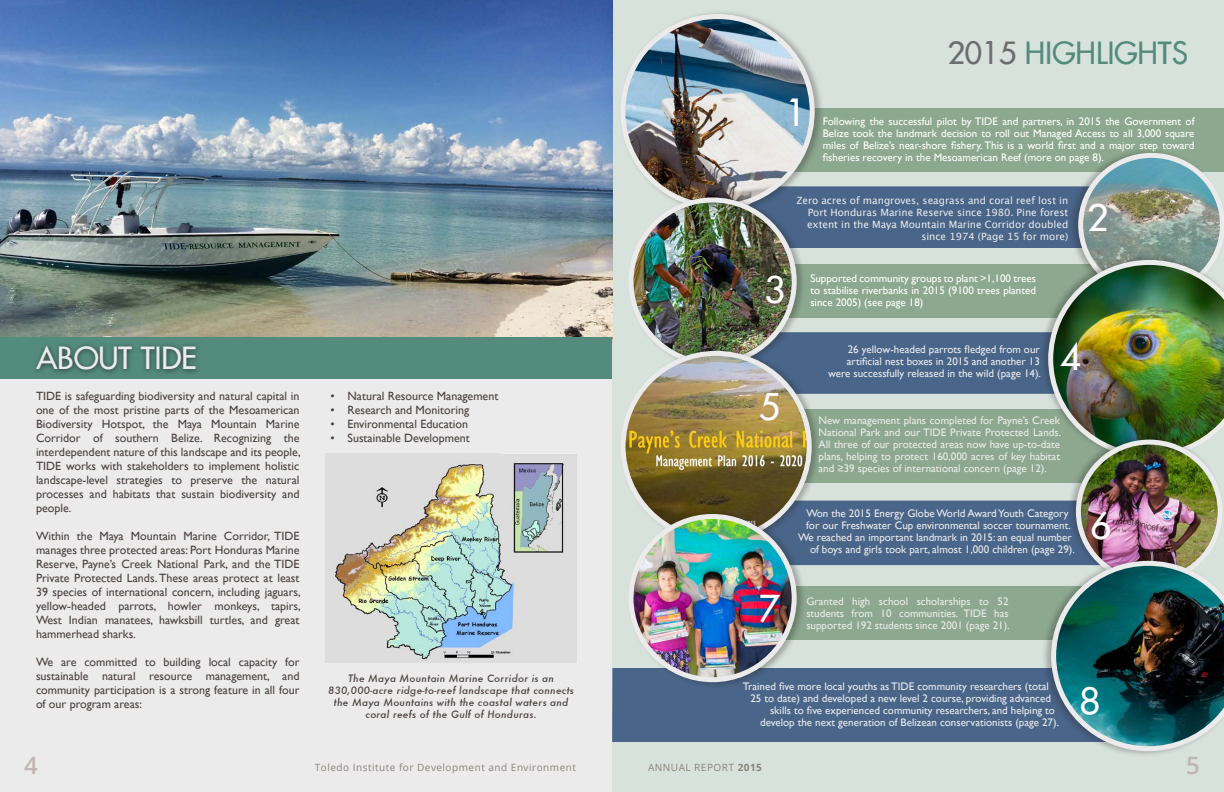
<style>
.page{position:relative;width:1224px;height:792px;background:#ecebeb}
.page>*{position:absolute;margin:0;border:0;box-sizing:border-box;transform-origin:0 0}
.t1{font:36px "Futura 2";color:#fff}
.t2{font:30px "Futura 2";color:#538b7d}
.t3{font:30px "Futura 2";color:#ecebeb}
.t4{font:600 24px "Open Sans";color:#c0b6b3}
.t5{font:12px/14px "Gill Sans";color:#49413f;text-align:justify}
.t6{font:11px/12px "Gill Sans";color:#ecebeb;text-align:justify}
.t7{font:11px/12px "Gill Sans";color:#fff;text-align:justify}
.t8{font:10px/12px "Lucida Grande";color:#ecebeb;text-align:right}
.t9{font:italic 500 10px/12px "Futura";letter-spacing:.025em;color:#49413f;text-align:center}
.t10{font:10px "Open Sans";letter-spacing:.05em;color:#8e807c}
.s1{color:#6c6d70}
.s2{font-weight:700}
</style>
<div class="page">
<div style="left:612px;top:0;width:612px;height:792px;background:#d8e2dd"></div>
<img style="left:0;top:0;width:612px;height:337px">
<div style="left:0;top:337px;width:612px;height:42px;background:#538b7d"></div>
<div style="left:32px;top:342px;width:170px;height:34px;background:#231f20;opacity:.75"></div>
<img style="left:325px;top:453px;width:252px;height:210px">
<div style="left:744px;top:108px;width:480px;height:64px;background:#8ca88f"></div>
<div style="left:744px;top:409px;width:404px;height:74px;background:#8ca88f"></div>
<div style="left:612px;top:668px;width:522px;height:74px;background:#496589"></div>
<div style="left:619px;top:10px;width:205px;height:206px;background:#231f20;opacity:.3"></div>
<img style="left:625px;top:17px;width:187px;height:189px">
<div style="left:620px;top:14px;width:195px;height:195px;border:5px solid #ecebeb;border-radius:50%"></div>
<div style="left:627px;top:193px;width:179px;height:179px;background:#231f20;opacity:.3"></div>
<img style="left:631px;top:200px;width:163px;height:163px;border-radius:82px">
<div style="left:619px;top:346px;width:202px;height:202px;background:#231f20;opacity:.3"></div>
<img style="left:623px;top:353px;width:186px;height:187px;border-radius:93px">
<div style="left:627px;top:510px;width:179px;height:179px;background:#231f20;opacity:.3"></div>
<img style="left:631px;top:516px;width:163px;height:164px;border-radius:82px">
<img style="left:701px;top:153px;width:523px;height:305px">
<div style="left:1067px;top:432px;width:157px;height:155px;background:#231f20;opacity:.29"></div>
<img style="left:1078px;top:442px;width:142px;height:59px">
<div style="left:1042px;top:556px;width:182px;height:201px;background:#231f20;opacity:.29"></div>
<img style="left:701px;top:501px;width:523px;height:250px">
<h2 class="t2" style="left:948px;top:33px;width:242px"><span class="s1">2015</span> HIGHLIGHTS</h2>
<h1 class="t1" style="left:786px;top:89px;width:22px">1</h1>
<p class="t7" style="left:823px;top:116px;width:373px">Following the successful pilot by TIDE and partners, in 2015 the Government of Belize took the landmark decision to roll out Managed Access to all 3,000 square miles of Belize’s near-shore fishery. This is a world first and a major step toward fisheries recovery in the Mesoamerican Reef (more on page 8).</p>
<p class="t8" style="left:796px;top:194px;width:273px">Zero acres of mangroves, seagrass and coral reef lost in Port Honduras Marine Reserve since 1980. Pine forest extent in the Maya Mountain Marine Corridor doubled since 1974 (Page 15 for more)</p>
<h1 class="t1" style="left:1087px;top:194px;width:22px">2</h1>
<h2 class="t3" style="left:37px;top:338px;width:162px">ABOUT TIDE</h2>
<p class="t5" style="left:36px;top:389px;width:266px">TIDE is safeguarding biodiversity and natural capital in one of the most pristine parts of the Mesoamerican Biodiversity Hotspot, the Maya Mountain Marine Corridor of southern Belize. Recognizing the interdependent nature of this landscape and its people, TIDE works with stakeholders to implement holistic landscape-level strategies to preserve the natural processes and habitats that sustain biodiversity and people.</p>
<p class="t5" style="left:36px;top:529px;width:266px">Within the Maya Mountain Marine Corridor, TIDE manages three protected areas: Port Honduras Marine Reserve, Payne’s Creek National Park, and the TIDE Private Protected Lands. These areas protect at least 39 species of international concern, including jaguars, yellow-headed parrots, howler monkeys, tapirs, West Indian manatees, hawksbill turtles, and great hammerhead sharks.</p>
<p class="t5" style="left:36px;top:655px;width:265px">We are committed to building local capacity for sustainable natural resource management, and community participation is a strong feature in all four of our program areas:</p>
<p class="t5" style="left:331px;top:389px;width:169px">• Natural Resource Management</p>
<p class="t5" style="left:331px;top:403px;width:140px">• Research and Monitoring</p>
<p class="t5" style="left:331px;top:417px;width:139px">• Environmental Education</p>
<p class="t5" style="left:331px;top:431px;width:141px">• Sustainable Development</p>
<p class="t9" style="left:328px;top:672px;width:247px">The Maya Mountain Marine Corridor is an 830,000-acre ridge-to-reef landscape that connects the Maya Mountains with the coastal waters and coral reefs of the Gulf of Honduras.</p>
<h1 class="t1" style="left:764px;top:266px;width:22px">3</h1>
<h1 class="t1" style="left:759px;top:383px;width:22px">5</h1>
<p class="t7" style="left:810px;top:272px;width:227px">Supported community groups to plant &gt;1,100 trees to stabilise riverbanks in 2015 (9100 trees planted</p>
<p class="t7" style="left:810px;top:296px;width:115px">since 2005) (see page 18)</p>
<p class="t6" style="left:828px;top:344px;width:214px;text-align:right">26 yellow-headed parrots fledged from our artificial nest boxes in 2015 and another 13 were successfully released in the wild (page 14).</p>
<h1 class="t1" style="left:1060px;top:333px;width:22px">4</h1>
<p class="t6" style="left:819px;top:414px;width:244px">New management plans completed for Payne’s Creek National Park and our TIDE Private Protected Lands.<br>All three of our protected areas now have up-to-date plans, helping to protect 160,000 acres of key habitat and ≥39 species of international concern (page 12).</p>
<p class="t6" style="left:806px;top:507px;width:264px">Won the 2015 Energy Globe World Award Youth Category</p>
<p class="t6" style="left:806px;top:519px;width:266px">for our Freshwater Cup environmental soccer tournament.</p>
<p class="t6" style="left:798px;top:531px;width:275px">We reached an important landmark in 2015: an equal number</p>
<p class="t6" style="left:810px;top:543px;width:266px">of boys and girls took part, almost 1,000 children (page 29).</p>
<h1 class="t1" style="left:1090px;top:502px;width:22px">6</h1>
<h1 class="t1" style="left:759px;top:585px;width:22px">7</h1>
<p class="t6" style="left:806px;top:595px;width:205px">Granted high school scholarships to 52 students from 10 communities. TIDE has supported 192 students since 2001 (page 21).</p>
<p class="t6" style="left:743px;top:680px;width:308px">Trained five more local youths as TIDE community researchers (total</p>
<p class="t6" style="left:750px;top:692px;width:302px">25 to date) and developed a new level 2 course, providing advanced</p>
<p class="t6" style="left:770px;top:704px;width:286px">skills to five experienced community researchers, and helping to</p>
<p class="t6" style="left:760px;top:716px;width:300px">develop the next generation of Belizean conservationists (page 27).</p>
<h1 class="t1" style="left:1079px;top:677px;width:22px">8</h1>
<h3 class="t4" style="left:24px;top:749px;width:15px">4</h3>
<p class="t10" style="left:315px;top:761px;width:263px">Toledo Institute for Development and Environment</p>
<p class="t10" style="left:648px;top:761px;width:116px">ANNUAL REPORT <span class="s2">2015</span></p>
<h3 class="t4" style="left:1186px;top:749px;width:15px">5</h3>
</div>
